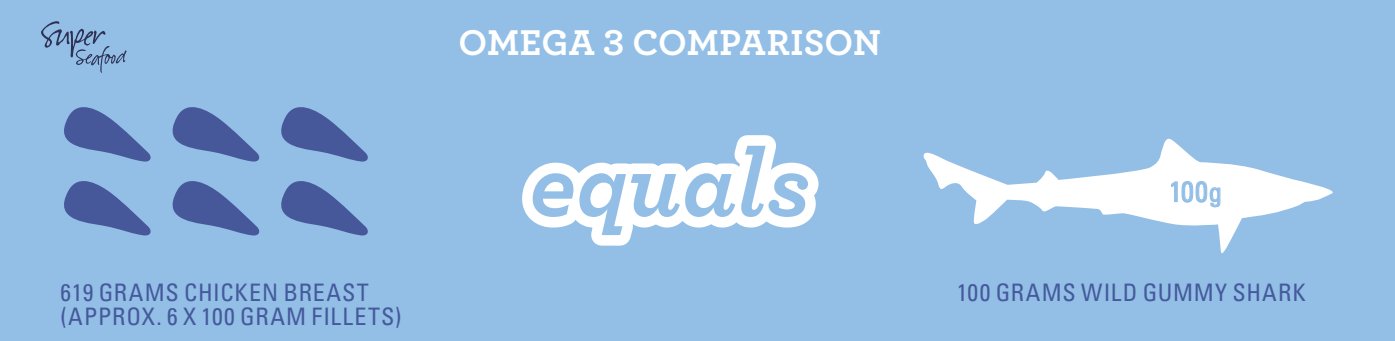
<style>
.page{position:relative;width:1395px;height:341px;background:#fff}
.page>*{position:absolute;margin:0;border:0;box-sizing:border-box;transform-origin:0 0}
.t1{font:italic 700 96px "Archer Pro";letter-spacing:-.005em;color:#93bfe6}
.t2{font:700 37.5px "Archer Pro";color:#fff}
.t3{font:condensed 28.5px "Univers LT Std";color:#93bfe6}
.t4{font:condensed 24px/24px "Univers LT Std";letter-spacing:.035em;color:#455a9c}
.s1{font-size:27px}
</style>
<div class="page">
<div style="left:0;top:0;width:1395px;height:340px;background:#93bfe6"></div>
<svg style="left:522px;top:135px;width:297px;height:111px"></svg>
<svg style="left:41px;top:21px;width:86px;height:52px"></svg>
<svg style="left:64px;top:181px;width:87px;height:55px"></svg>
<svg style="left:172px;top:181px;width:88px;height:55px"></svg>
<svg style="left:281px;top:181px;width:87px;height:55px"></svg>
<svg style="left:64px;top:107px;width:87px;height:55px"></svg>
<svg style="left:172px;top:107px;width:88px;height:55px"></svg>
<svg style="left:281px;top:107px;width:87px;height:55px"></svg>
<svg style="left:923px;top:138px;width:410px;height:115px"></svg>
<svg style="left:1170px;top:180px;width:51px;height:28px"></svg>
<p class="t4" style="left:61px;top:279px;width:342px">619 GRAMS CHICKEN BREAST (APPROX. 6 X 100 GRAM FILLETS)</p>
<h2 class="t2" style="left:459px;top:12px;width:424px">OMEGA 3 COMPARISON</h2>
<h1 class="t1" style="left:529px;top:108px;width:282px">equals</h1>
<p class="t3" style="left:1169px;top:173px;width:55px">100<span class="s1">G</span></p>
<p class="t4" style="left:957px;top:280px;width:350px">100 GRAMS WILD GUMMY SHARK</p>
</div>
